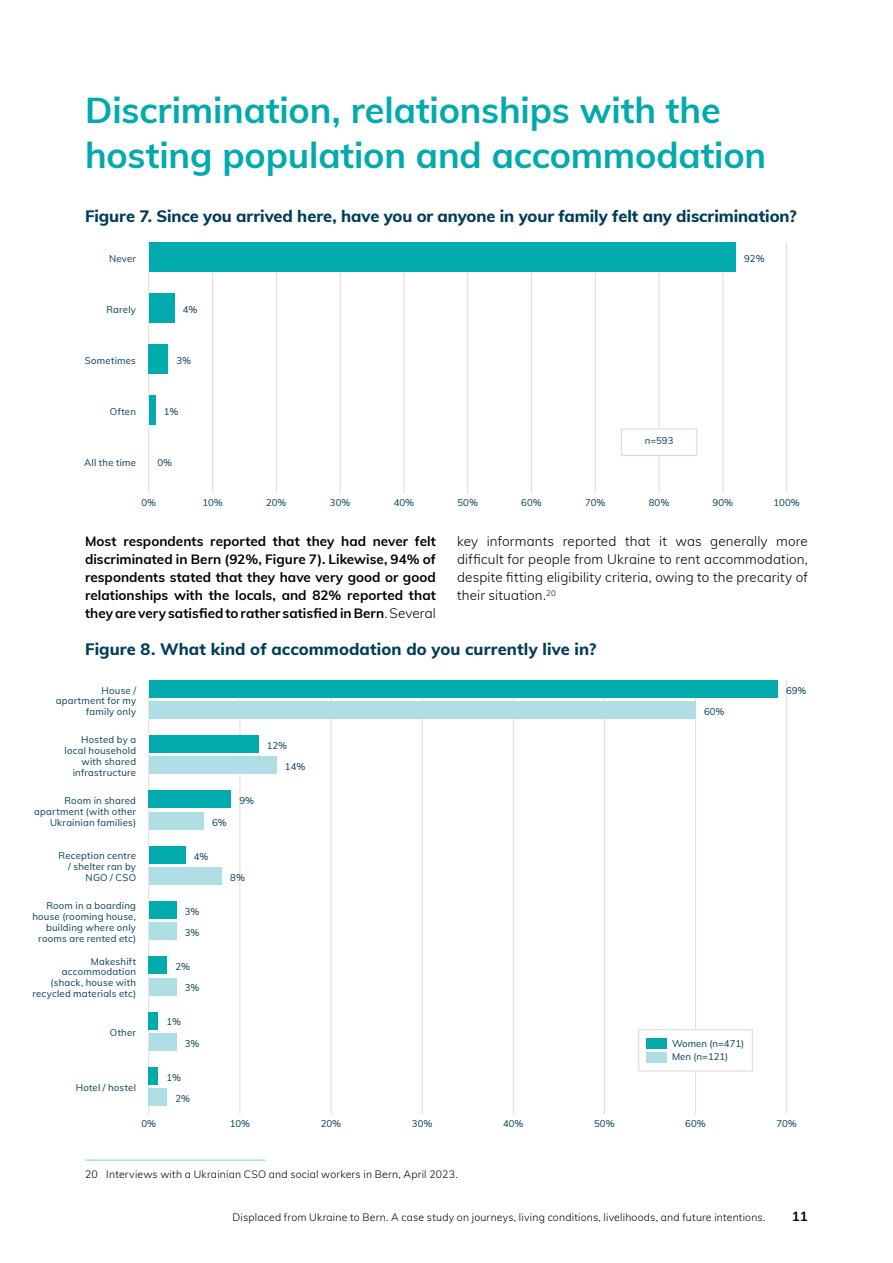
<style>
.page{position:relative;width:893px;height:1263px;background:#fff}
.page>*{position:absolute;margin:0;border:0;box-sizing:border-box;transform-origin:0 0}
.t1{font:700 36px/45px "Muli";letter-spacing:-.005em;color:#00aaad}
.t2{font:800 16.5px "Muli";letter-spacing:-.005em;color:#003d58}
.t3{font:700 13.5px/18px "Muli";letter-spacing:.005em;color:#000;text-align:justify}
.t4{font:300 13.5px/18px "Muli";letter-spacing:.01em;color:#000;text-align:justify}
.t5{font:300 10.5px "Muli";letter-spacing:.02em;color:#000}
.t6{font:9.6px/10.8px "Muli";letter-spacing:.025em;color:#003d58;text-align:right}
.t7{font:9.6px/13.6px "Muli";color:#003d58}
.s1{font-weight:300}
</style>
<div class="page">
<hr style="left:85px;top:1159px;width:181px;height:2px;background:#afdfe4">
<hr style="left:148px;top:242px;width:1px;height:251px;background:#e3dadd">
<hr style="left:212px;top:242px;width:1px;height:251px;background:#e3dadd">
<hr style="left:276px;top:242px;width:1px;height:251px;background:#e3dadd">
<hr style="left:340px;top:242px;width:1px;height:251px;background:#e3dadd">
<hr style="left:404px;top:242px;width:1px;height:251px;background:#e3dadd">
<hr style="left:467px;top:242px;width:1px;height:251px;background:#e3dadd">
<hr style="left:531px;top:242px;width:1px;height:251px;background:#e3dadd">
<hr style="left:595px;top:242px;width:1px;height:251px;background:#e3dadd">
<hr style="left:659px;top:242px;width:1px;height:251px;background:#e3dadd">
<hr style="left:722px;top:242px;width:1px;height:251px;background:#e3dadd">
<hr style="left:786px;top:242px;width:1px;height:251px;background:#e3dadd">
<div style="left:149px;top:242px;width:587px;height:30px;background:#00aaad"></div>
<div style="left:149px;top:293px;width:25px;height:30px;background:#00aaad"></div>
<div style="left:149px;top:344px;width:19px;height:30px;background:#00aaad"></div>
<div style="left:149px;top:395px;width:6px;height:30px;background:#00aaad"></div>
<div style="left:621px;top:428px;width:76px;height:28px;background:#fff;border:1px solid #e3dadd"></div>
<hr style="left:148px;top:680px;width:1px;height:434px;background:#e3dadd">
<hr style="left:240px;top:680px;width:1px;height:434px;background:#e3dadd">
<hr style="left:331px;top:680px;width:1px;height:434px;background:#e3dadd">
<hr style="left:422px;top:680px;width:1px;height:434px;background:#e3dadd">
<hr style="left:513px;top:680px;width:1px;height:434px;background:#e3dadd">
<hr style="left:604px;top:680px;width:1px;height:434px;background:#e3dadd">
<hr style="left:695px;top:680px;width:1px;height:434px;background:#e3dadd">
<hr style="left:786px;top:680px;width:1px;height:434px;background:#e3dadd">
<div style="left:149px;top:1089px;width:18px;height:17px;background:#afdfe4"></div>
<div style="left:149px;top:1033px;width:27px;height:17px;background:#afdfe4"></div>
<div style="left:149px;top:978px;width:27px;height:17px;background:#afdfe4"></div>
<div style="left:149px;top:923px;width:27px;height:17px;background:#afdfe4"></div>
<div style="left:149px;top:867px;width:73px;height:17px;background:#afdfe4"></div>
<div style="left:149px;top:812px;width:54px;height:17px;background:#afdfe4"></div>
<div style="left:149px;top:757px;width:127px;height:17px;background:#afdfe4"></div>
<div style="left:149px;top:702px;width:547px;height:17px;background:#afdfe4"></div>
<div style="left:149px;top:1067px;width:9px;height:17px;background:#00aaad"></div>
<div style="left:149px;top:1012px;width:9px;height:17px;background:#00aaad"></div>
<div style="left:149px;top:957px;width:18px;height:17px;background:#00aaad"></div>
<div style="left:149px;top:901px;width:27px;height:17px;background:#00aaad"></div>
<div style="left:149px;top:846px;width:36px;height:17px;background:#00aaad"></div>
<div style="left:149px;top:791px;width:82px;height:17px;background:#00aaad"></div>
<div style="left:149px;top:736px;width:109px;height:17px;background:#00aaad"></div>
<div style="left:149px;top:680px;width:629px;height:17px;background:#00aaad"></div>
<div style="left:638px;top:1029px;width:115px;height:42px;background:#fff;border:1px solid #e3dadd"></div>
<div style="left:647px;top:1039px;width:20px;height:10px;background:#00aaad"></div>
<div style="left:647px;top:1052px;width:20px;height:10px;background:#afdfe4"></div>
<h1 class="t1" style="left:85px;top:86px;width:683px">Discrimination, relationships with the hosting population and accommodation</h1>
<h2 class="t2" style="left:85px;top:204px;width:713px">Figure 7. Since you arrived here, have you or anyone in your family felt any discrimination?</h2>
<p class="t6" style="left:109px;top:253px;width:29px">Never</p>
<p class="t6" style="left:744px;top:253px;width:22px">92%</p>
<p class="t6" style="left:106px;top:304px;width:31px">Rarely</p>
<p class="t6" style="left:183px;top:304px;width:16px">4%</p>
<p class="t6" style="left:85px;top:355px;width:53px">Sometimes</p>
<p class="t6" style="left:176px;top:355px;width:16px">3%</p>
<p class="t6" style="left:110px;top:406px;width:28px">Often</p>
<p class="t6" style="left:164px;top:406px;width:16px">1%</p>
<p class="t6" style="left:645px;top:435px;width:30px">n=593</p>
<p class="t6" style="left:84px;top:457px;width:53px">All the time</p>
<p class="t6" style="left:157px;top:457px;width:16px">0%</p>
<p class="t6" style="left:141px;top:497px;width:16px">0%</p>
<p class="t6" style="left:202px;top:497px;width:22px">10%</p>
<p class="t6" style="left:266px;top:497px;width:22px">20%</p>
<p class="t6" style="left:330px;top:497px;width:22px">30%</p>
<p class="t6" style="left:394px;top:497px;width:22px">40%</p>
<p class="t6" style="left:457px;top:497px;width:22px">50%</p>
<p class="t6" style="left:521px;top:497px;width:22px">60%</p>
<p class="t6" style="left:585px;top:497px;width:22px">70%</p>
<p class="t6" style="left:649px;top:497px;width:22px">80%</p>
<p class="t6" style="left:713px;top:497px;width:22px">90%</p>
<p class="t6" style="left:773px;top:497px;width:28px">100%</p>
<p class="t3" style="left:85px;top:532px;width:352px">Most respondents reported that they had never felt discriminated in Bern (92%, Figure 7). Likewise, 94% of respondents stated that they have very good or good relationships with the locals, and 82% reported that they are very satisfied to rather satisfied in Bern<span class="s1">. Several</span></p>
<h3 class="t4" style="left:457px;top:532px;width:352px">key informants reported that it was generally more difficult for people from Ukraine to rent accommodation, despite fitting eligibility criteria, owing to the precarity of their situation.<sup>20</sup></h3>
<h2 class="t2" style="left:85px;top:636px;width:513px">Figure 8. What kind of accommodation do you currently live in?</h2>
<p class="t6" style="left:56px;top:684px;width:82px">House / apartment for my family only</p>
<p class="t6" style="left:704px;top:706px;width:22px">60%</p>
<p class="t6" style="left:786px;top:684px;width:22px">69%</p>
<p class="t6" style="left:64px;top:734px;width:73px">Hosted by a local household with shared infrastructure</p>
<p class="t6" style="left:267px;top:740px;width:22px">12%</p>
<p class="t6" style="left:285px;top:761px;width:22px">14%</p>
<p class="t6" style="left:34px;top:795px;width:103px">Room in shared apartment (with other<br>Ukrainian families)</p>
<p class="t6" style="left:212px;top:816px;width:16px">6%</p>
<p class="t6" style="left:239px;top:795px;width:16px">9%</p>
<p class="t6" style="left:59px;top:850px;width:79px">Reception centre / shelter ran by<br>NGO / CSO</p>
<p class="t6" style="left:194px;top:850px;width:16px">4%</p>
<p class="t6" style="left:230px;top:871px;width:16px">8%</p>
<p class="t6" style="left:32px;top:900px;width:105px">Room in a boarding house (rooming house, building where only rooms are rented etc)</p>
<p class="t6" style="left:185px;top:905px;width:16px">3%</p>
<p class="t6" style="left:185px;top:927px;width:16px">3%</p>
<p class="t6" style="left:32px;top:955px;width:105px">Makeshift accommodation (shack, house with recycled materials etc)</p>
<p class="t6" style="left:176px;top:961px;width:16px">2%</p>
<p class="t6" style="left:185px;top:982px;width:16px">3%</p>
<p class="t6" style="left:166px;top:1016px;width:16px">1%</p>
<p class="t6" style="left:110px;top:1027px;width:28px">Other</p>
<p class="t6" style="left:185px;top:1037px;width:16px">3%</p>
<p class="t7" style="left:672px;top:1036px;width:74px">Women (n=471)<br>Men (n=121)</p>
<p class="t6" style="left:166px;top:1071px;width:16px">1%</p>
<p class="t6" style="left:76px;top:1082px;width:62px">Hotel / hostel</p>
<p class="t6" style="left:176px;top:1093px;width:16px">2%</p>
<p class="t6" style="left:141px;top:1118px;width:16px">0%</p>
<p class="t6" style="left:230px;top:1118px;width:22px">10%</p>
<p class="t6" style="left:321px;top:1118px;width:22px">20%</p>
<p class="t6" style="left:412px;top:1118px;width:22px">30%</p>
<p class="t6" style="left:503px;top:1118px;width:22px">40%</p>
<p class="t6" style="left:594px;top:1118px;width:22px">50%</p>
<p class="t6" style="left:685px;top:1118px;width:22px">60%</p>
<p class="t6" style="left:776px;top:1118px;width:22px">70%</p>
<p class="t5" style="left:85px;top:1166px;width:374px">20 Interviews with a Ukrainian CSO and social workers in Bern, April 2023.</p>
<p class="t5" style="left:233px;top:1210px;width:534px">Displaced from Ukraine to Bern. A case study on journeys, living conditions, livelihoods, and future intentions.</p>
<h3 class="t3" style="left:792px;top:1207px;width:18px">11</h3>
</div>
